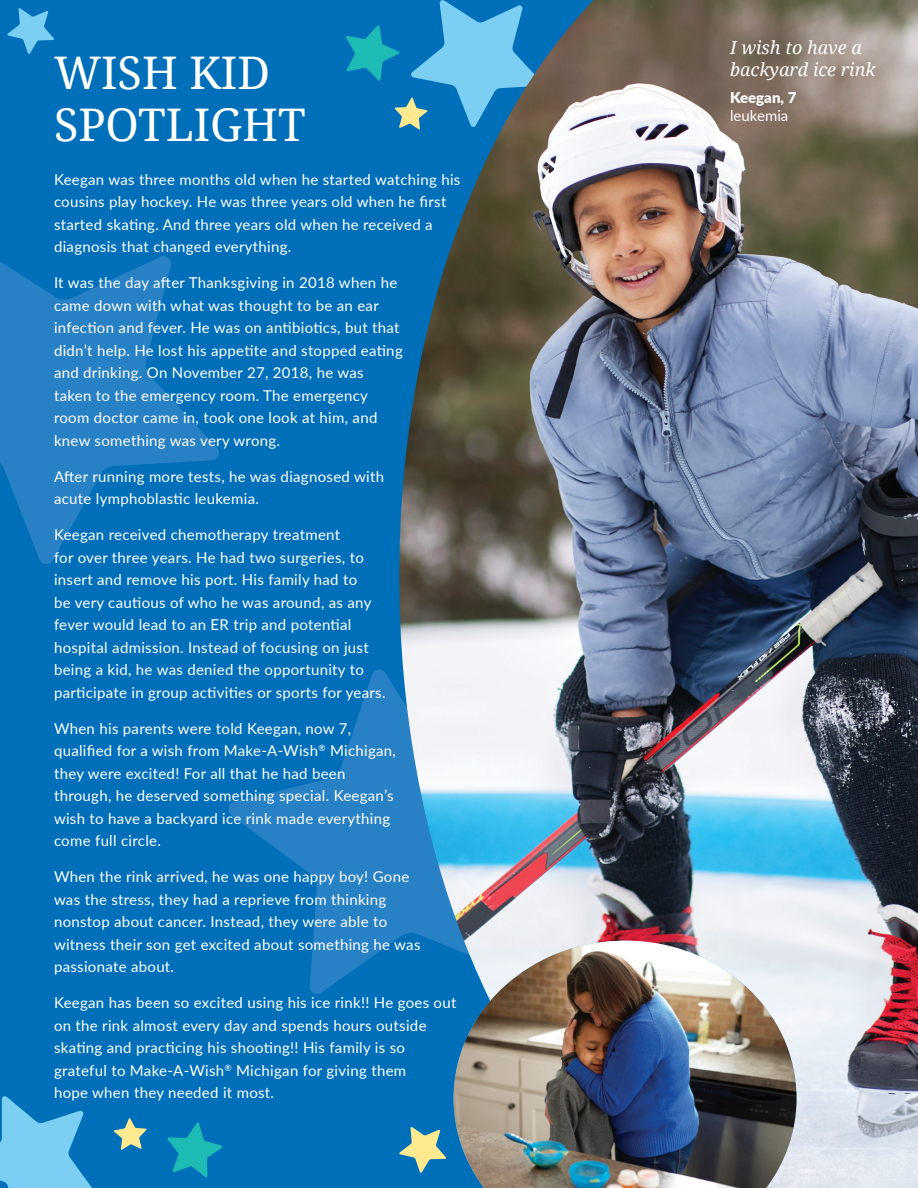
<style>
.page{position:relative;width:918px;height:1188px;background:#fff}
.page>*{position:absolute;margin:0;border:0;box-sizing:border-box;transform-origin:0 0}
.t1{font:45px/52.5px "Droid Serif";color:#fff}
.t2{font:italic 18px/21.6px "Droid Serif";color:#fff}
.t3{font:15px/22.5px "Lato";letter-spacing:.02em;color:#fff}
.t4{font:900 15px "Lato";color:#fff}
.t5{font:15px "Lato";color:#fff}
</style>
<div class="page">
<div style="left:0;top:0;width:679px;height:1188px;background:#006fba"></div>
<svg style="left:0;top:256px;width:219px;height:308px;fill:#2881c4"></svg>
<svg style="left:228px;top:669px;width:171px;height:325px"></svg>
<svg style="left:7px;top:8px;width:47px;height:46px"></svg>
<svg style="left:346px;top:25px;width:53px;height:89px"></svg>
<img style="left:399px;top:0;width:519px;height:1188px">
<img style="left:454px;top:941px;width:342px;height:247px">
<svg style="left:0;top:1096px;width:92px;height:92px"></svg>
<svg style="left:167px;top:1122px;width:56px;height:56px"></svg>
<svg style="left:114px;top:1118px;width:33px;height:32px"></svg>
<h1 class="t1" style="left:54px;top:45px;width:253px">WISH KID<br>SPOTLIGHT</h1>
<p class="t3" style="left:54px;top:168px;width:408px">Keegan was three months old when he started watching his cousins play hockey. He was three years old when he first started skating. And three years old when he received a diagnosis that changed everything.</p>
<p class="t3" style="left:54px;top:271px;width:350px">It was the day after Thanksgiving in 2018 when he came down with what was thought to be an ear infection and fever. He was on antibiotics, but that didn’t help. He lost his appetite and stopped eating and drinking. On November 27, 2018, he was taken to the emergency room. The emergency room doctor came in, took one look at him, and knew something was very wrong.</p>
<p class="t3" style="left:54px;top:465px;width:332px">After running more tests, he was diagnosed with acute lymphoblastic leukemia.</p>
<p class="t3" style="left:54px;top:523px;width:333px">Keegan received chemotherapy treatment<br>for over three years. He had two surgeries, to insert and remove his port. His family had to<br>be very cautious of who he was around, as any fever would lead to an ER trip and potential hospital admission. Instead of focusing on just being a kid, he was denied the opportunity to participate in group activities or sports for years.</p>
<p class="t3" style="left:54px;top:717px;width:343px">When his parents were told Keegan, now 7, qualified for a wish from Make-A-Wish<sup>®</sup> Michigan, they were excited! For all that he had been through, he deserved something special. Keegan’s wish to have a backyard ice rink made everything come full circle.</p>
<p class="t3" style="left:54px;top:865px;width:368px">When the rink arrived, he was one happy boy! Gone was the stress, they had a reprieve from thinking nonstop about cancer. Instead, they were able to witness their son get excited about something he was passionate about.</p>
<p class="t3" style="left:54px;top:991px;width:404px">Keegan has been so excited using his ice rink!! He goes out on the rink almost every day and spends hours outside skating and practicing his shooting!! His family is so grateful to Make-A-Wish<sup>®</sup> Michigan for giving them<br>hope when they needed it most.</p>
<p class="t2" style="left:730px;top:37px;width:147px">I wish to have a backyard ice rink</p>
<p class="t4" style="left:730px;top:86px;width:68px">Keegan, 7</p>
<p class="t5" style="left:730px;top:105px;width:60px">leukemia</p>
</div>
